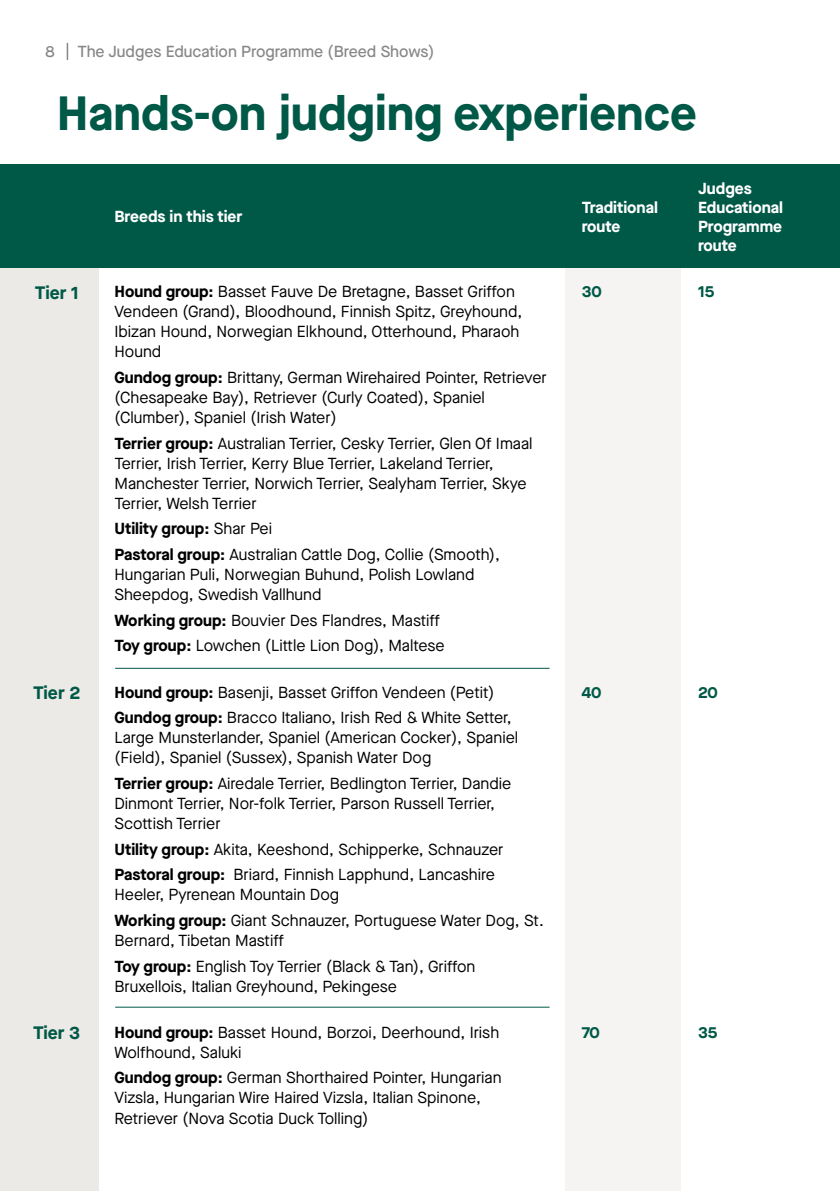
<style>
.page{position:relative;width:840px;height:1191px;background:#fff}
.page>*{position:absolute;margin:0;border:0;box-sizing:border-box;transform-origin:0 0}
.t1{font:700 48px "Maison Neue";color:#005847}
.t2{font:700 18px "Maison Neue";color:#005847}
.t3{font:16px/20px "Maison Neue";color:#000}
.t4{font:700 16px/19.2px "Maison Neue";color:#fff}
.t5{font:500 16px "Maison Neue";color:#878787}
.t6{font:700 16px "Maison Neue";letter-spacing:-.005em;color:#005847}
.s1{font-weight:700}
</style>
<div class="page">
<hr style="left:839px;top:227px;width:1px;height:964px;background:#eceae6">
<div style="left:565px;top:227px;width:115px;height:964px;background:#f5f4f2"></div>
<div style="left:0;top:221px;width:98px;height:970px;background:#eceae6"></div>
<div style="left:0;top:164px;width:839px;height:104px;background:#005847"></div>
<hr style="left:115px;top:668px;width:434px;height:1px;background:#005847">
<hr style="left:115px;top:1006px;width:434px;height:1px;background:#005847">
<svg style="left:67px;top:43px;width:1px;height:17px"></svg>
<p class="t5" style="left:45px;top:41px;width:11px">8</p>
<p class="t5" style="left:77px;top:41px;width:358px">The Judges Education Programme (Breed Shows)</p>
<h1 class="t1" style="left:57px;top:79px;width:641px">Hands-on judging experience</h1>
<p class="t4" style="left:114px;top:207px;width:129px">Breeds in this tier</p>
<p class="t4" style="left:581px;top:197px;width:78px">Traditional route</p>
<p class="t4" style="left:697px;top:178px;width:86px">Judges<br>Educational<br>Programme route</p>
<p class="t2" style="left:35px;top:280px;width:45px">Tier 1</p>
<p class="t3" style="left:114px;top:281px;width:409px"><span class="s1">Hound group:</span> Basset Fauve De Bretagne, Basset Griffon Vendeen (Grand), Bloodhound, Finnish Spitz, Greyhound, Ibizan Hound, Norwegian Elkhound, Otterhound, Pharaoh Hound</p>
<p class="t3" style="left:114px;top:367px;width:433px"><span class="s1">Gundog group:</span> Brittany, German Wirehaired Pointer, Retriever (Chesapeake Bay), Retriever (Curly Coated), Spaniel (Clumber), Spaniel (Irish Water)</p>
<p class="t3" style="left:114px;top:433px;width:419px"><span class="s1">Terrier group:</span> Australian Terrier, Cesky Terrier, Glen Of Imaal Terrier, Irish Terrier, Kerry Blue Terrier, Lakeland Terrier, Manchester Terrier, Norwich Terrier, Sealyham Terrier, Skye Terrier, Welsh Terrier</p>
<p class="t3" style="left:114px;top:516px;width:387px;line-height:25.6px"><span class="s1">Utility group:</span> Shar Pei<br><span class="s1">Pastoral group:</span> Australian Cattle Dog, Collie (Smooth),</p>
<p class="t3" style="left:114px;top:564px;width:361px">Hungarian Puli, Norwegian Buhund, Polish Lowland<br>Sheepdog, Swedish Vallhund</p>
<p class="t3" style="left:114px;top:607px;width:331px;line-height:25.6px"><span class="s1">Working group:</span> Bouvier Des Flandres, Mastiff<br><span class="s1">Toy group:</span> Lowchen (Little Lion Dog), Maltese</p>
<p class="t2" style="left:33px;top:680px;width:49px">Tier 2</p>
<p class="t3" style="left:114px;top:679px;width:398px;line-height:25.6px"><span class="s1">Hound group:</span> Basenji, Basset Griffon Vendeen (Petit)<br><span class="s1">Gundog group:</span> Bracco Italiano, Irish Red &amp; White Setter,</p>
<p class="t3" style="left:114px;top:727px;width:405px">Large Munsterlander, Spaniel (American Cocker), Spaniel (Field), Spaniel (Sussex), Spanish Water Dog</p>
<p class="t3" style="left:114px;top:773px;width:398px"><span class="s1">Terrier group:</span> Airedale Terrier, Bedlington Terrier, Dandie<br>Dinmont Terrier, Nor-folk Terrier, Parson Russell Terrier,<br>Scottish Terrier</p>
<p class="t3" style="left:114px;top:836px;width:390px;line-height:25.6px"><span class="s1">Utility group:</span> Akita, Keeshond, Schipperke, Schnauzer<br><span class="s1">Pastoral group:</span> Briard, Finnish Lapphund, Lancashire</p>
<p class="t3" style="left:114px;top:881px;width:430px;line-height:25.6px">Heeler, Pyrenean Mountain Dog<br><span class="s1">Working group:</span> Giant Schnauzer, Portuguese Water Dog, St.</p>
<p class="t3" style="left:114px;top:927px;width:362px;line-height:25.6px">Bernard, Tibetan Mastiff<br><span class="s1">Toy group:</span> English Toy Terrier (Black &amp; Tan), Griffon</p>
<p class="t3" style="left:114px;top:976px;width:284px">Bruxellois, Italian Greyhound, Pekingese</p>
<p class="t2" style="left:33px;top:1020px;width:49px">Tier 3</p>
<p class="t3" style="left:114px;top:1022px;width:386px"><span class="s1">Hound group:</span> Basset Hound, Borzoi, Deerhound, Irish<br>Wolfhound, Saluki</p>
<p class="t3" style="left:114px;top:1067px;width:388px"><span class="s1">Gundog group:</span> German Shorthaired Pointer, Hungarian<br>Vizsla, Hungarian Wire Haired Vizsla, Italian Spinone,<br>Retriever (Nova Scotia Duck Tolling)</p>
<p class="t6" style="left:581px;top:280px;width:22px">30</p>
<p class="t6" style="left:697px;top:280px;width:18px">15</p>
<p class="t6" style="left:581px;top:680px;width:21px">40</p>
<p class="t6" style="left:697px;top:680px;width:21px">20</p>
<p class="t6" style="left:581px;top:1020px;width:20px">70</p>
<p class="t6" style="left:697px;top:1020px;width:21px">35</p>
</div>
